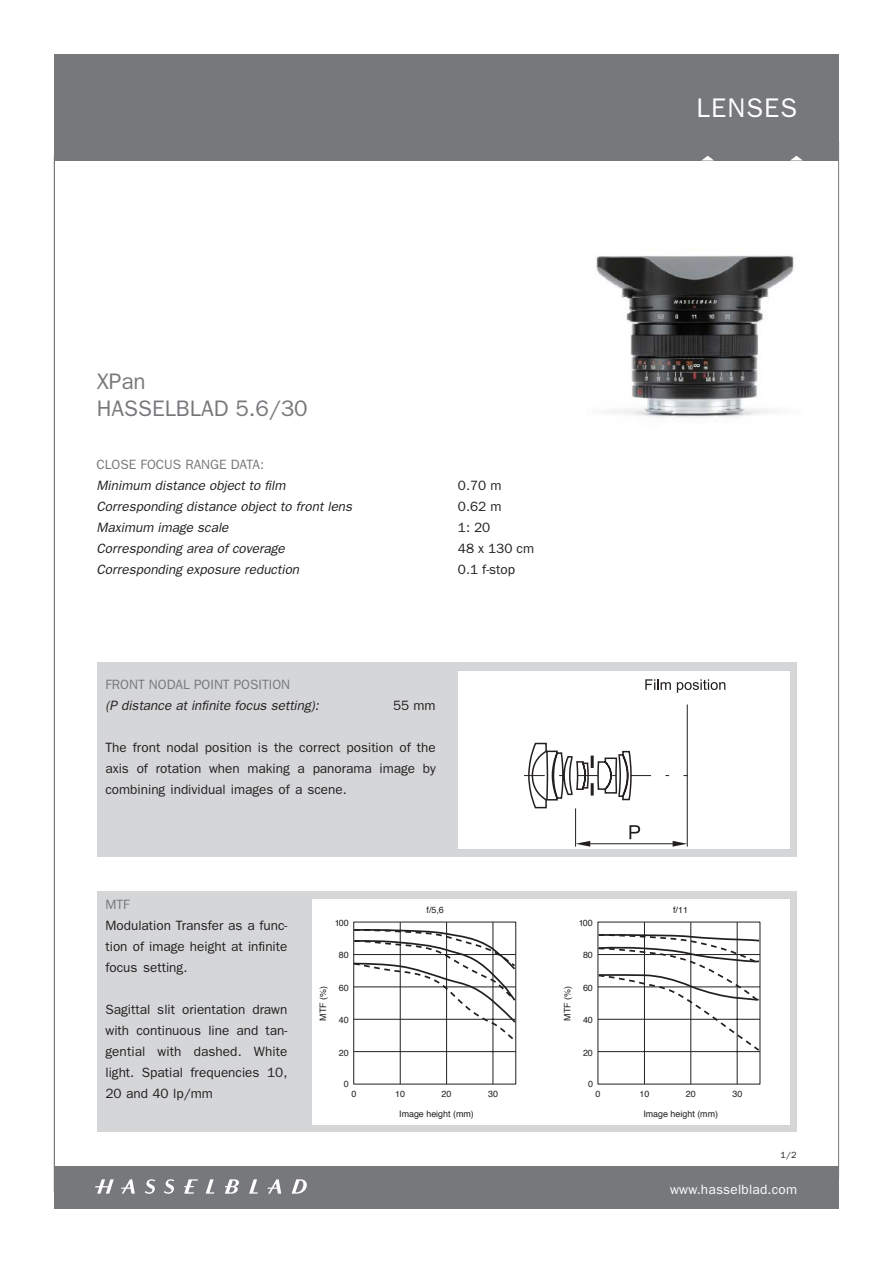
<style>
.page{position:relative;width:893px;height:1263px;background:#fff}
.page>*{position:absolute;margin:0;border:0;box-sizing:border-box;transform-origin:0 0}
.t1{font:27px "Franklin Gothic";letter-spacing:.04em;color:#fff}
.t2{font:22.5px/27px "Franklin Gothic";color:#76787b}
.t3{font:13.5px/21px "Franklin Gothic";color:#231f20;text-align:justify}
.t4{font:italic 13.5px/21px "Franklin Gothic";color:#231f20}
.t5{font:13.5px "Franklin Gothic";letter-spacing:.02em;color:#fff}
.t6{font:9px "Franklin Gothic";color:#231f20}
.t7{font:8.85px "Helvetica";color:#231f20}
.s1{font-style:normal;color:#76787b}
.s2{color:#76787b}
</style>
<div class="page">
<div style="left:54px;top:1166px;width:785px;height:43px;background:#76787b"></div>
<div style="left:54px;top:54px;width:785px;height:106px;background:#76787b"></div>
<hr style="left:838px;top:142px;width:1px;height:1035px;background:#76787b">
<svg style="left:121px;top:1179px;width:14px;height:14px"></svg>
<svg style="left:184px;top:1179px;width:14px;height:14px"></svg>
<svg style="left:206px;top:1179px;width:8px;height:14px"></svg>
<svg style="left:249px;top:1179px;width:9px;height:14px"></svg>
<svg style="left:96px;top:1179px;width:18px;height:14px"></svg>
<svg style="left:268px;top:1179px;width:13px;height:14px"></svg>
<svg style="left:145px;top:1179px;width:10px;height:14px"></svg>
<svg style="left:164px;top:1179px;width:10px;height:14px"></svg>
<svg style="left:225px;top:1179px;width:14px;height:14px"></svg>
<svg style="left:292px;top:1179px;width:15px;height:14px"></svg>
<svg style="left:701px;top:156px;width:13px;height:5px"></svg>
<svg style="left:791px;top:156px;width:11px;height:4px"></svg>
<div style="left:97px;top:891px;width:699px;height:241px;background:#d5d6d8"></div>
<div style="left:312px;top:899px;width:477px;height:226px;background:#fff"></div>
<div style="left:97px;top:662px;width:699px;height:194px;background:#d5d6d8"></div>
<div style="left:458px;top:671px;width:331px;height:177px;background:#fff"></div>
<img style="left:596px;top:255px;width:198px;height:163px">
<hr style="left:54px;top:157px;width:1px;height:1036px;background:#76787b">
<hr style="left:575px;top:808px;width:1px;height:38px;background:#231f20">
<svg style="left:629px;top:825px;width:11px;height:14px"></svg>
<svg style="left:645px;top:679px;width:26px;height:11px"></svg>
<svg style="left:677px;top:679px;width:48px;height:14px"></svg>
<svg style="left:576px;top:841px;width:14px;height:5px"></svg>
<svg style="left:673px;top:841px;width:14px;height:5px"></svg>
<hr style="left:586px;top:843px;width:90px;height:1px;background:#231f20">
<svg style="left:524px;top:742px;width:163px;height:67px"></svg>
<hr style="left:687px;top:704px;width:1px;height:142px;background:#231f20">
<svg style="left:355px;top:928px;width:406px;height:124px"></svg>
<hr style="left:400px;top:922px;width:1px;height:162px;background:#231f20">
<hr style="left:446px;top:922px;width:1px;height:162px;background:#231f20">
<hr style="left:354px;top:986px;width:162px;height:1px;background:#231f20">
<hr style="left:354px;top:954px;width:162px;height:1px;background:#231f20">
<hr style="left:354px;top:1019px;width:162px;height:1px;background:#231f20">
<hr style="left:354px;top:1051px;width:162px;height:1px;background:#231f20">
<hr style="left:493px;top:922px;width:1px;height:162px;background:#231f20">
<div style="left:353px;top:922px;width:163px;height:162px;border:1px solid #231f20"></div>
<hr style="left:644px;top:922px;width:1px;height:162px;background:#231f20">
<hr style="left:690px;top:922px;width:1px;height:162px;background:#231f20">
<hr style="left:598px;top:986px;width:162px;height:1px;background:#231f20">
<hr style="left:598px;top:954px;width:162px;height:1px;background:#231f20">
<hr style="left:598px;top:1019px;width:162px;height:1px;background:#231f20">
<hr style="left:598px;top:1051px;width:162px;height:1px;background:#231f20">
<hr style="left:737px;top:922px;width:1px;height:162px;background:#231f20">
<p class="t1" style="left:697px;top:92px;width:102px">LENSES</p>
<p class="t2" style="left:97px;top:367px;width:213px">XPan<br>HASSELBLAD 5.6/30</p>
<p class="t4" style="left:97px;top:454px;width:190px"><span class="s1">CLOSE FOCUS RANGE DATA:<br></span>Minimum distance object to film</p>
<p class="t3" style="left:458px;top:475px;width:45px">0.70 m</p>
<p class="t4" style="left:97px;top:496px;width:257px">Corresponding distance object to front lens</p>
<p class="t3" style="left:458px;top:496px;width:45px">0.62 m</p>
<p class="t4" style="left:97px;top:517px;width:134px">Maximum image scale</p>
<p class="t3" style="left:458px;top:517px;width:34px">1: 20</p>
<p class="t4" style="left:97px;top:538px;width:190px">Corresponding area of coverage</p>
<p class="t3" style="left:458px;top:538px;width:78px">48 x 130 cm</p>
<p class="t4" style="left:97px;top:559px;width:204px">Corresponding exposure reduction</p>
<p class="t3" style="left:458px;top:559px;width:59px">0.1 f-stop</p>
<p class="t4" style="left:105px;top:673px;width:215px"><span class="s1">FRONT NODAL POINT POSITION<br></span>(P distance at infinite focus setting):</p>
<p class="t3" style="left:393px;top:694px;width:44px">55 mm</p>
<p class="t3" style="left:105px;top:736px;width:332px">The front nodal position is the correct position of the axis of rotation when making a panorama image by combining individual images of a scene.</p>
<p class="t3" style="left:105px;top:894px;width:184px;text-align:left"><span class="s2">MTF<br></span>Modulation Transfer as a func&shy;tion of image height at infinite focus setting.</p>
<p class="t3" style="left:105px;top:999px;width:184px">Sagittal slit orientation drawn with continuous line and tan&shy;gential with dashed. White light. Spatial frequencies 10, 20 and 40 lp/mm</p>
<p class="t7" style="left:335px;top:916px;width:15px">100</p>
<p class="t7" style="left:339px;top:949px;width:11px">80</p>
<p class="t7" style="left:339px;top:982px;width:11px">60</p>
<p class="t7" style="left:339px;top:1014px;width:11px">40</p>
<p class="t7" style="left:339px;top:1047px;width:11px">20</p>
<p class="t7" style="left:344px;top:1078px;width:6px">0</p>
<p class="t7" style="left:317px;top:1020px;width:36px;rotate:-90deg">MTF (%)</p>
<p class="t7" style="left:427px;top:904px;width:19px">f/5,6</p>
<p class="t7" style="left:351px;top:1088px;width:6px">0</p>
<p class="t7" style="left:395px;top:1088px;width:11px">10</p>
<p class="t7" style="left:442px;top:1088px;width:11px">20</p>
<p class="t7" style="left:488px;top:1088px;width:11px">30</p>
<p class="t7" style="left:399px;top:1108px;width:76px">Image height (mm)</p>
<p class="t7" style="left:579px;top:916px;width:15px">100</p>
<p class="t7" style="left:583px;top:949px;width:11px">80</p>
<p class="t7" style="left:583px;top:982px;width:11px">60</p>
<p class="t7" style="left:583px;top:1014px;width:11px">40</p>
<p class="t7" style="left:583px;top:1047px;width:11px">20</p>
<p class="t7" style="left:588px;top:1078px;width:6px">0</p>
<p class="t7" style="left:561px;top:1020px;width:36px;rotate:-90deg">MTF (%)</p>
<p class="t7" style="left:673px;top:904px;width:16px">f/11</p>
<p class="t7" style="left:596px;top:1088px;width:6px">0</p>
<p class="t7" style="left:639px;top:1088px;width:11px">10</p>
<p class="t7" style="left:686px;top:1088px;width:11px">20</p>
<p class="t7" style="left:732px;top:1088px;width:11px">30</p>
<p class="t7" style="left:643px;top:1108px;width:76px">Image height (mm)</p>
<p class="t6" style="left:780px;top:1150px;width:18px">1/2</p>
<p class="t5" style="left:670px;top:1181px;width:129px">www.hasselblad.com</p>
</div>
